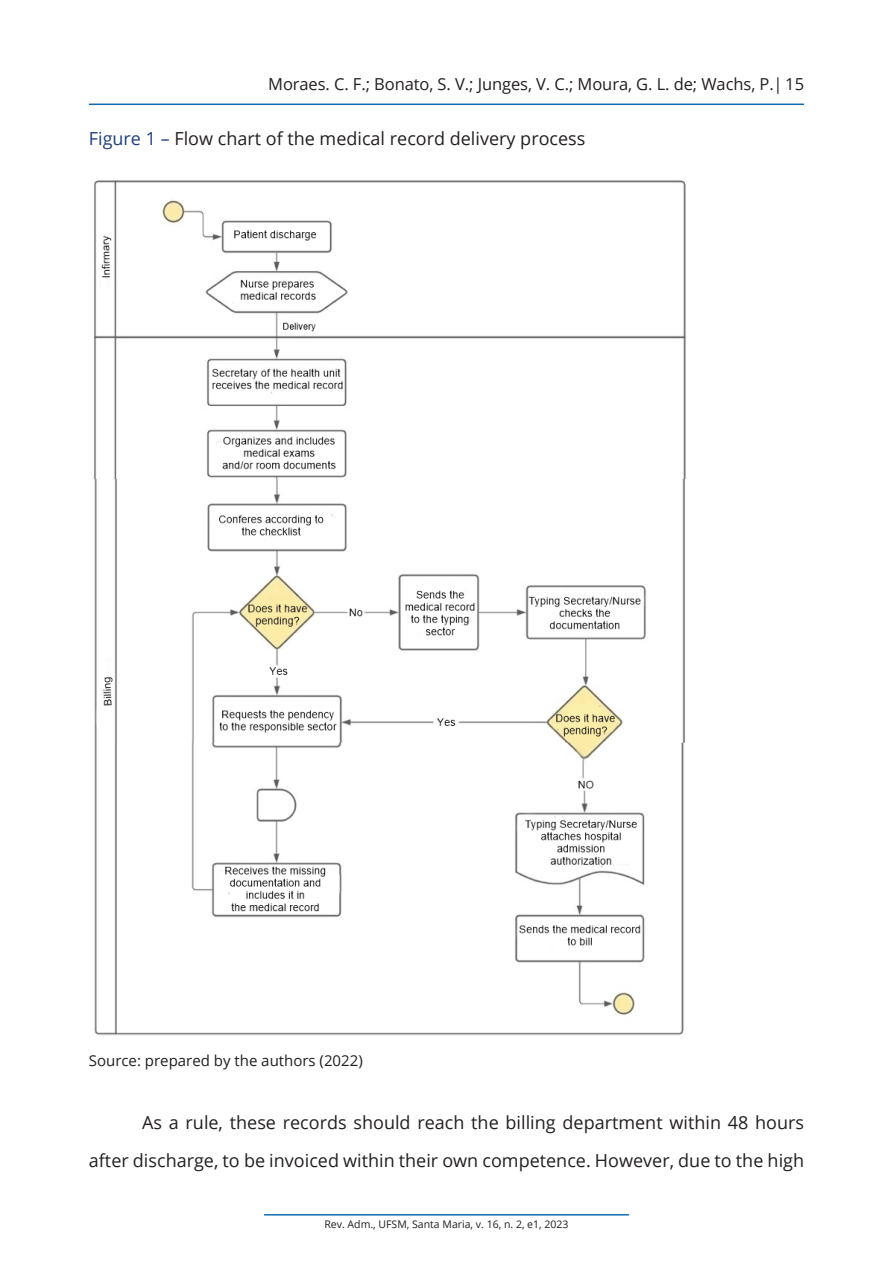
<style>
.page{position:relative;width:893px;height:1263px;background:#fff}
.page>*{position:absolute;margin:0;border:0;box-sizing:border-box;transform-origin:0 0}
._10-Texto{font:18px/37.5px "Open Sans";color:#231f20;text-align:right}
._13_-_Tít_fig-tab-gráf{font:18px "Open Sans";color:#231f20}
.t1{font:16.5px "Open Sans";letter-spacing:-.005em;color:#231f20}
._19-Legenda_Tabela_Figura_Quadro{font:15px "Open Sans";color:#231f20}
.t2{font:10.5px "Open Sans";color:#231f20}
.s1{color:#213f7e}
</style>
<div class="page">
<hr style="left:89px;top:104px;width:715px;height:1px;background:#126db7">
<hr style="left:264px;top:1214px;width:365px;height:1px;background:#126db7">
<img style="left:94px;top:180px;width:592px;height:855px">
<p class="t1" style="left:268px;top:73px;width:537px">Moraes. C. F.; Bonato, S. V.; Junges, V. C.; Moura, G. L. de; Wachs, P.| 15</p>
<p class="_13_-_Tít_fig-tab-gráf" style="left:89px;top:126px;width:498px"><span class="s1">Figure 1 –</span> Flow chart of the medical record delivery process</p>
<p class="_19-Legenda_Tabela_Figura_Quadro" style="left:89px;top:1050px;width:275px">Source: prepared by the authors (2022)</p>
<p class="_10-Texto" style="left:89px;top:1103px;width:717px">As a rule, these records should reach the billing department within 48 hours<br>after discharge, to be invoiced within their own competence. However, due to the high</p>
<p class="t2" style="left:324px;top:1217px;width:246px">Rev. Adm., UFSM, Santa Maria, v. 16, n. 2, e1, 2023</p>
</div>
